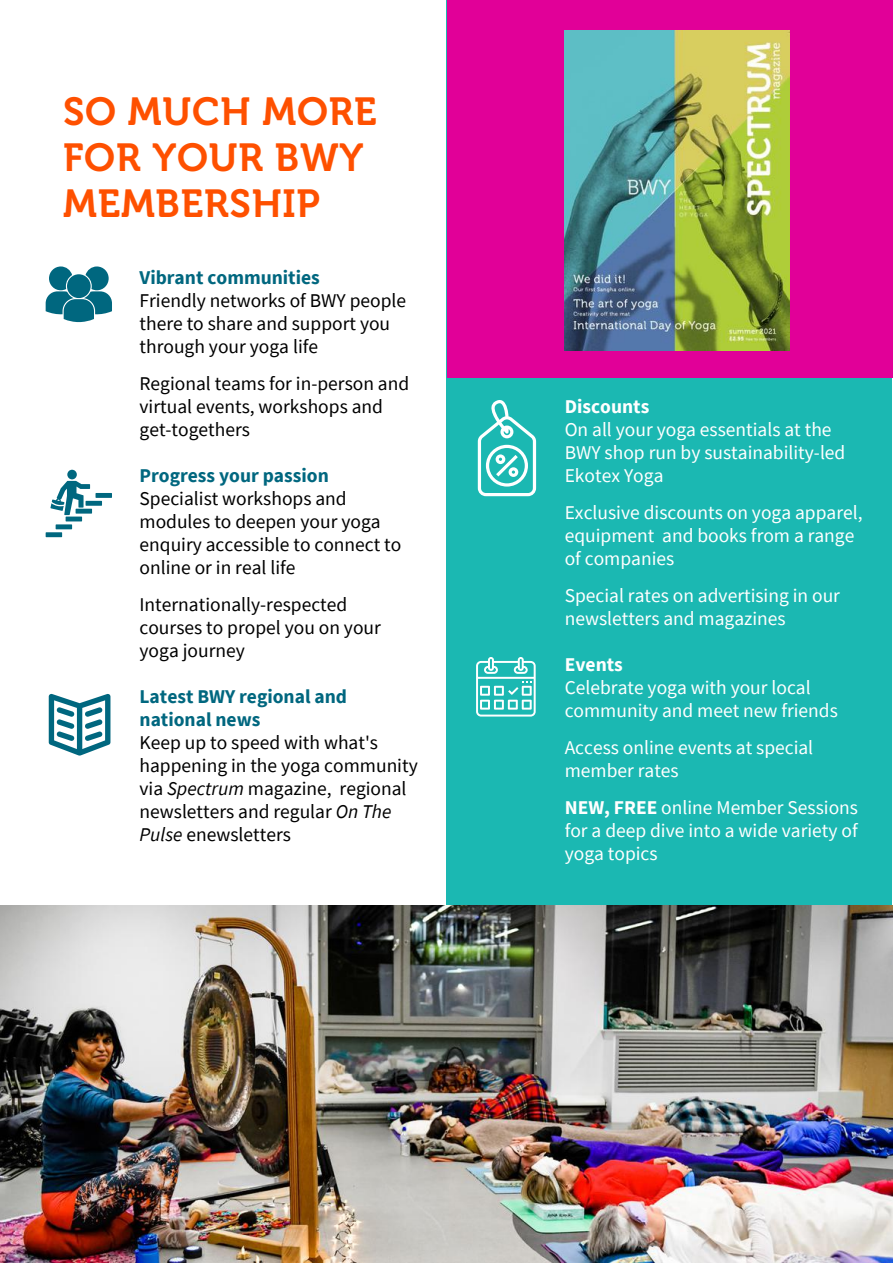
<style>
.page{position:relative;width:893px;height:1264px;background:#fff}
.page>*{position:absolute;margin:0;border:0;box-sizing:border-box;transform-origin:0 0}
.t1{font:39px/46px "Museo 700";letter-spacing:.02em;color:#fe5000}
.t2{font:19.5px/23px "Source Sans Pro";color:#000}
.t3{font:19.5px/23px "Source Sans Pro";color:#fff}
.t4{font:700 19.5px/23px "Source Sans Pro";color:#00677f}
.t5{font:700 19.5px "Source Sans Pro";color:#fff}
.s1{font-style:italic}
.s2{font-weight:700}
</style>
<div class="page">
<div style="left:447px;top:0;width:445px;height:1262px;background:#1bb8b2"></div>
<svg style="left:46px;top:266px;width:66px;height:56px"></svg>
<div style="left:46px;top:532px;width:16px;height:5px;background:#00677f"></div>
<div style="left:56px;top:524px;width:16px;height:5px;background:#00677f"></div>
<div style="left:66px;top:516px;width:16px;height:5px;background:#00677f"></div>
<div style="left:76px;top:508px;width:16px;height:5px;background:#00677f"></div>
<div style="left:86px;top:501px;width:16px;height:5px;background:#00677f"></div>
<div style="left:95px;top:493px;width:17px;height:5px;background:#00677f"></div>
<div style="left:67px;top:470px;width:10px;height:9px;background:#00677f;border-radius:50%"></div>
<svg style="left:50px;top:481px;width:40px;height:34px"></svg>
<svg style="left:478px;top:400px;width:58px;height:96px"></svg>
<svg style="left:49px;top:693px;width:61px;height:62px"></svg>
<svg style="left:476px;top:657px;width:59px;height:59px"></svg>
<div style="left:447px;top:0;width:445px;height:378px;background:#e10098"></div>
<img style="left:0;top:905px;width:892px;height:357px">
<img style="left:564px;top:31px;width:225px;height:319px">
<h1 class="t1" style="left:63px;top:89px;width:315px">SO MUCH MORE<br>FOR YOUR BWY<br>MEMBERSHIP</h1>
<p class="t4" style="left:139px;top:266px;width:182px">Vibrant communities</p>
<p class="t2" style="left:139px;top:289px;width:268px">Friendly networks of BWY people there to share and support you through your yoga life</p>
<p class="t2" style="left:139px;top:372px;width:271px">Regional teams for in-person and virtual events, workshops and get-togethers</p>
<p class="t4" style="left:139px;top:463px;width:191px">Progress your passion</p>
<p class="t2" style="left:139px;top:486px;width:263px">Specialist workshops and modules to deepen your yoga enquiry accessible to connect to online or in real life</p>
<p class="t2" style="left:139px;top:592px;width:243px">Internationally-respected courses to propel you on your yoga journey</p>
<p class="t4" style="left:139px;top:684px;width:209px">Latest BWY regional and national news</p>
<p class="t2" style="left:139px;top:730px;width:280px">Keep up to speed with what's happening in the yoga community via <span class="s1">Spectrum</span> magazine, regional newsletters and regular <span class="s1">On The<br>Pulse</span> enewsletters</p>
<p class="t5" style="left:564px;top:394px;width:86px">Discounts</p>
<p class="t3" style="left:564px;top:418px;width:282px">On all your yoga essentials at the<br>BWY shop run by sustainability-led<br>Ekotex Yoga</p>
<p class="t3" style="left:564px;top:501px;width:299px">Exclusive discounts on yoga apparel, equipment and books from a range of companies</p>
<p class="t3" style="left:564px;top:584px;width:277px">Special rates on advertising in our newsletters and magazines</p>
<p class="t5" style="left:564px;top:652px;width:60px">Events</p>
<p class="t3" style="left:564px;top:676px;width:275px">Celebrate yoga with your local community and meet new friends</p>
<p class="t3" style="left:564px;top:735px;width:250px">Access online events at special member rates</p>
<p class="t3" style="left:564px;top:795px;width:295px;text-align:justify"><span class="s2">NEW, FREE</span> online Member Sessions for a deep dive into a wide variety of yoga topics</p>
</div>
